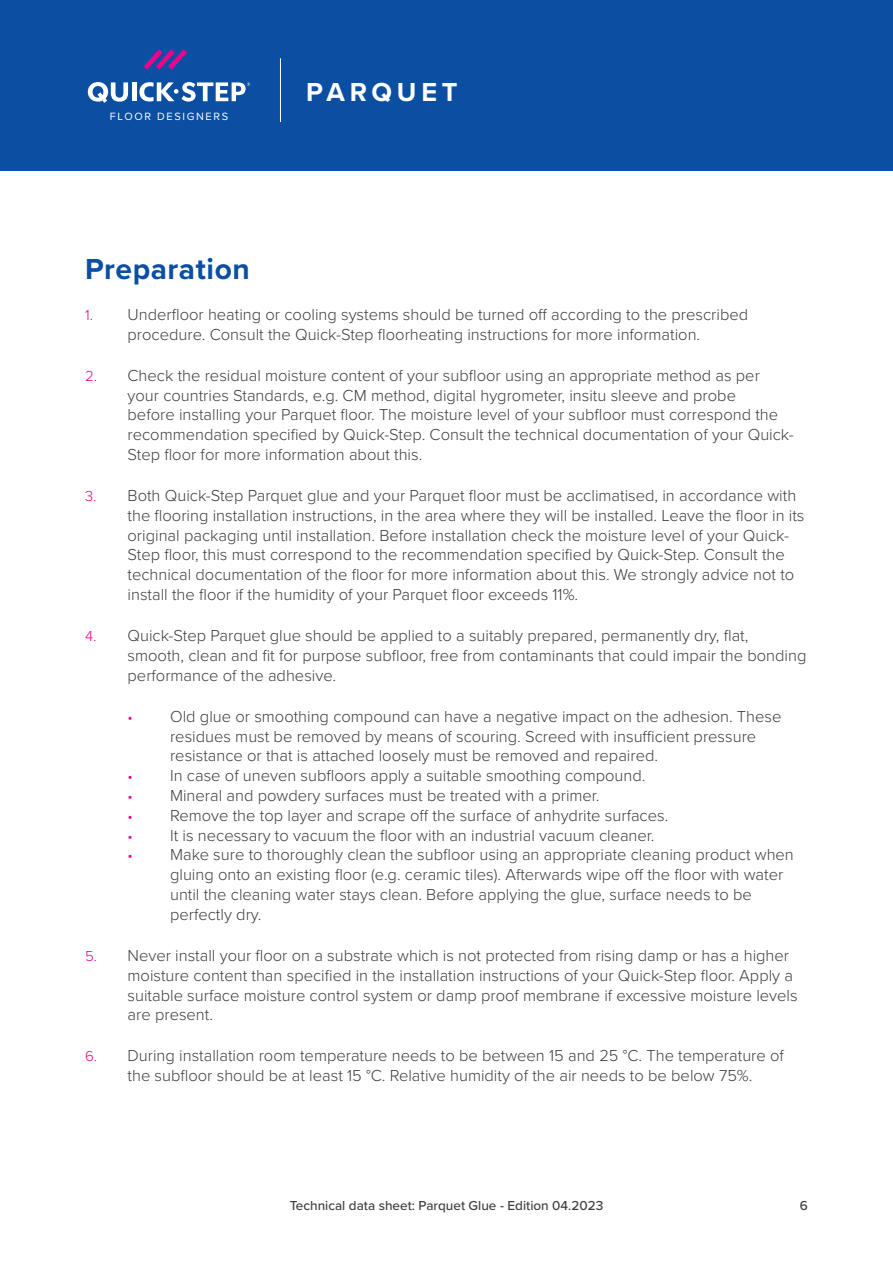
<style>
.page{position:relative;width:893px;height:1263px;background:#fff}
.page>*{position:absolute;margin:0;border:0;box-sizing:border-box;transform-origin:0 0}
.t1{font:700 30px "Proxima Nova";letter-spacing:.015em;color:#0a4fa2}
.Range{font:700 27px "Proxima Nova";letter-spacing:.175em;color:#fff}
.t2{font:300 16.5px/19.8px "Proxima Nova";color:#3e3e3f}
.t3{font:500 13.5px "Proxima Nova";color:#3e3e3f}
.FloorDesigners{font:10.95px "Proxima Nova";letter-spacing:.15em;color:#fff}
.s1{font-size:15px;color:#ed028c}
</style>
<div class="page">
<div style="left:0;top:0;width:893px;height:170px;background:#0a4fa2"></div>
<hr style="left:280px;top:58px;width:1px;height:64px;background:#fff">
<svg style="left:144px;top:49px;width:43px;height:21px"></svg>
<svg style="left:88px;top:82px;width:40px;height:21px"></svg>
<hr style="left:132px;top:82px;width:4px;height:19px;background:#fff">
<svg style="left:139px;top:82px;width:111px;height:20px"></svg>
<p class="FloorDesigners" style="left:110px;top:108px;width:120px">FLOOR DESIGNERS</p>
<p class="Range" style="left:306px;top:72px;width:153px">PARQUET</p>
<p class="t1" style="left:85px;top:246px;width:166px">Preparation</p>
<p class="t2" style="left:85px;top:304px;width:665px;text-align:center"><span class="s1">1.</span> Underfloor heating or cooling systems should be turned off according to the prescribed procedure. Consult the Quick-Step floorheating instructions for more information.</p>
<p class="t2" style="left:128px;top:364px;width:668px;text-indent:-43px"><span class="s1">2.</span> Check the residual moisture content of your subfloor using an appropriate method as per your countries Standards, e.g. CM method, digital hygrometer, insitu sleeve and probe<br>before installing your Parquet floor. The moisture level of your subfloor must correspond the recommendation specified by Quick-Step. Consult the technical documentation of your Quick-Step floor for more information about this.</p>
<p class="t2" style="left:128px;top:485px;width:678px;text-indent:-43px"><span class="s1">3.</span> Both Quick-Step Parquet glue and your Parquet floor must be acclimatised, in accordance with the flooring installation instructions, in the area where they will be installed. Leave the floor in its original packaging until installation. Before installation check the moisture level of your Quick-Step floor, this must correspond to the recommendation specified by Quick-Step. Consult the technical documentation of the floor for more information about this. We strongly advice not to install the floor if the humidity of your Parquet floor exceeds 11%.</p>
<p class="t2" style="left:128px;top:625px;width:680px;text-indent:-43px"><span class="s1">4.</span> Quick-Step Parquet glue should be applied to a suitably prepared, permanently dry, flat, smooth, clean and fit for purpose subfloor, free from contaminants that could impair the bonding performance of the adhesive.</p>
<p class="t2" style="left:170px;top:705px;width:613px;text-indent:-43px"><span class="s1">•</span> Old glue or smoothing compound can have a negative impact on the adhesion. These residues must be removed by means of scouring. Screed with insufficient pressure resistance or that is attached loosely must be removed and repaired.</p>
<p class="t2" style="left:128px;top:765px;width:519px"><span class="s1">•</span> In case of uneven subfloors apply a suitable smoothing compound.</p>
<p class="t2" style="left:128px;top:785px;width:473px"><span class="s1">•</span> Mineral and powdery surfaces must be treated with a primer.</p>
<p class="t2" style="left:128px;top:804px;width:542px"><span class="s1">•</span> Remove the top layer and scrape off the surface of anhydrite surfaces.</p>
<p class="t2" style="left:128px;top:824px;width:528px"><span class="s1">•</span> It is necessary to vacuum the floor with an industrial vacuum cleaner.</p>
<p class="t2" style="left:170px;top:844px;width:625px;text-indent:-43px"><span class="s1">•</span> Make sure to thoroughly clean the subfloor using an appropriate cleaning product when gluing onto an existing floor (e.g. ceramic tiles). Afterwards wipe off the floor with water until the cleaning water stays clean. Before applying the glue, surface needs to be perfectly dry.</p>
<p class="t2" style="left:128px;top:944px;width:672px;text-indent:-43px"><span class="s1">5.</span> Never install your floor on a substrate which is not protected from rising damp or has a higher moisture content than specified in the installation instructions of your Quick-Step floor. Apply a suitable surface moisture control system or damp proof membrane if excessive moisture levels are present.</p>
<p class="t2" style="left:128px;top:1045px;width:658px;text-indent:-43px"><span class="s1">6.</span> During installation room temperature needs to be between 15 and 25 °C. The temperature of the subfloor should be at least 15 °C. Relative humidity of the air needs to be below 75%.</p>
<p class="t3" style="left:290px;top:1195px;width:315px">Technical data sheet: Parquet Glue - Edition 04.2023</p>
<p class="t3" style="left:800px;top:1195px;width:10px">6</p>
</div>
